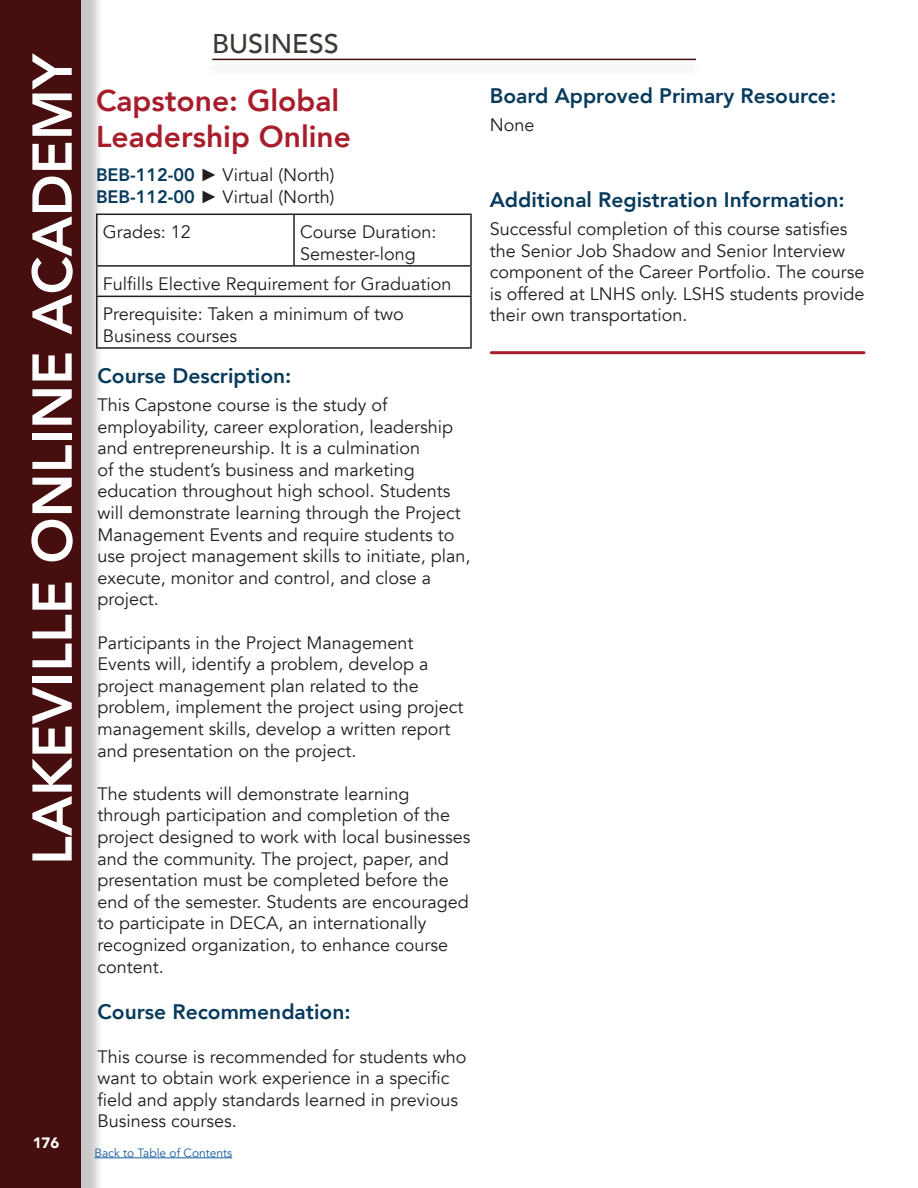
<style>
.page{position:relative;width:918px;height:1188px;background:#fff}
.page>*{position:absolute;margin:0;border:0;box-sizing:border-box;transform-origin:0 0}
.t1{font:800 55.5px "Avenir";color:#fff}
.Header_2{font:800 30px/36px "Avenir";color:#a81d2c}
.t2{font:500 27px "Avenir";color:#3c3934}
.Header_3{font:800 21px "Avenir";color:#083a5c}
.Paragraph{font:800 21px "Avenir";color:#083a5c}
.Paragraph-2{font:18px/21.6px "Avenir";color:#231f20}
.t3{font:900 15px "Avenir";color:#fff}
.t4{font:12px "Avenir";color:#175d9e}
.s1{font-weight:800;color:#083a5c}
.s2{font-family:"Times New Roman"}
</style>
<div class="page">
<div style="left:0;top:0;width:104px;height:1188px;background:#231f20;opacity:.24"></div>
<div style="left:0;top:0;width:80px;height:1188px;background:#460e0e"></div>
<div style="left:205px;top:59px;width:498px;height:18px;background:#231f20;opacity:.25"></div>
<hr style="left:212px;top:59px;width:484px;height:1px;background:#441112">
<hr style="left:94px;top:1158px;width:138px;height:1px;background:#175d9e">
<hr style="left:96px;top:214px;width:198px;height:1px;background:#231f20">
<hr style="left:96px;top:215px;width:2px;height:50px;background:#231f20">
<hr style="left:294px;top:214px;width:178px;height:1px;background:#231f20">
<hr style="left:293px;top:215px;width:2px;height:50px;background:#231f20">
<hr style="left:470px;top:215px;width:2px;height:50px;background:#231f20">
<hr style="left:96px;top:265px;width:198px;height:2px;background:#231f20">
<hr style="left:96px;top:267px;width:2px;height:29px;background:#231f20">
<hr style="left:294px;top:265px;width:178px;height:2px;background:#231f20">
<hr style="left:470px;top:267px;width:2px;height:29px;background:#231f20">
<hr style="left:96px;top:296px;width:198px;height:1px;background:#231f20">
<hr style="left:96px;top:297px;width:2px;height:50px;background:#231f20">
<hr style="left:294px;top:296px;width:178px;height:1px;background:#231f20">
<hr style="left:470px;top:297px;width:2px;height:50px;background:#231f20">
<hr style="left:96px;top:347px;width:198px;height:2px;background:#231f20">
<hr style="left:294px;top:347px;width:178px;height:2px;background:#231f20">
<hr style="left:491px;top:351px;width:373px;height:3px;background:#a81d2c">
<h1 class="t1" style="left:9px;top:865px;width:814px;rotate:-90deg">LAKEVILLE ONLINE ACADEMY</h1>
<p class="t3" style="left:33px;top:1129px;width:28px">176</p>
<h3 class="t2" style="left:212px;top:20px;width:128px">BUSINESS</h3>
<p class="Header_2" style="left:96px;top:82px;width:257px">Capstone: Global<br>Leadership Online</p>
<p class="Paragraph-2" style="left:96px;top:165px;width:240px"><span class="s1">BEB-112-00</span> <span class="s2">►</span> Virtual (North)</p>
<p class="Paragraph-2" style="left:96px;top:186px;width:240px"><span class="s1">BEB-112-00</span> <span class="s2">►</span> Virtual (North)</p>
<p class="Paragraph-2" style="left:103px;top:222px;width:90px">Grades: 12</p>
<p class="Paragraph-2" style="left:300px;top:222px;width:138px">Course Duration:</p>
<p class="Paragraph-2" style="left:300px;top:243px;width:117px">Semester-long</p>
<p class="Paragraph-2" style="left:103px;top:273px;width:350px">Fulfills Elective Requirement for Graduation</p>
<p class="Paragraph-2" style="left:103px;top:304px;width:302px">Prerequisite: Taken a minimum of two<br>Business courses</p>
<p class="Header_3" style="left:98px;top:359px;width:196px">Course Description:</p>
<p class="Paragraph-2" style="left:98px;top:394px;width:374px">This Capstone course is the study of employability, career exploration, leadership and entrepreneurship. It is a culmination<br>of the student’s business and marketing education throughout high school. Students will demonstrate learning through the Project Management Events and require students to use project management skills to initiate, plan, execute, monitor and control, and close a project.</p>
<p class="Paragraph-2" style="left:98px;top:632px;width:367px">Participants in the Project Management Events will, identify a problem, develop a project management plan related to the problem, implement the project using project management skills, develop a written report and presentation on the project.</p>
<p class="Paragraph-2" style="left:98px;top:783px;width:374px">The students will demonstrate learning through participation and completion of the project designed to work with local businesses and the community. The project, paper, and presentation must be completed before the end of the semester. Students are encouraged to participate in DECA, an internationally recognized organization, to enhance course content.</p>
<p class="Paragraph" style="left:98px;top:996px;width:255px">Course Recommendation:</p>
<p class="Paragraph-2" style="left:98px;top:1046px;width:371px">This course is recommended for students who want to obtain work experience in a specific field and apply standards learned in previous Business courses.</p>
<p class="t4" style="left:94px;top:1146px;width:139px">Back to Table of Contents</p>
<p class="Header_3" style="left:490px;top:79px;width:348px">Board Approved Primary Resource:</p>
<p class="Paragraph-2" style="left:490px;top:115px;width:46px">None</p>
<p class="Header_3" style="left:490px;top:183px;width:357px">Additional Registration Information:</p>
<p class="Paragraph-2" style="left:490px;top:218px;width:376px">Successful completion of this course satisfies the Senior Job Shadow and Senior Interview component of the Career Portfolio. The course is offered at LNHS only. LSHS students provide their own transportation.</p>
</div>
